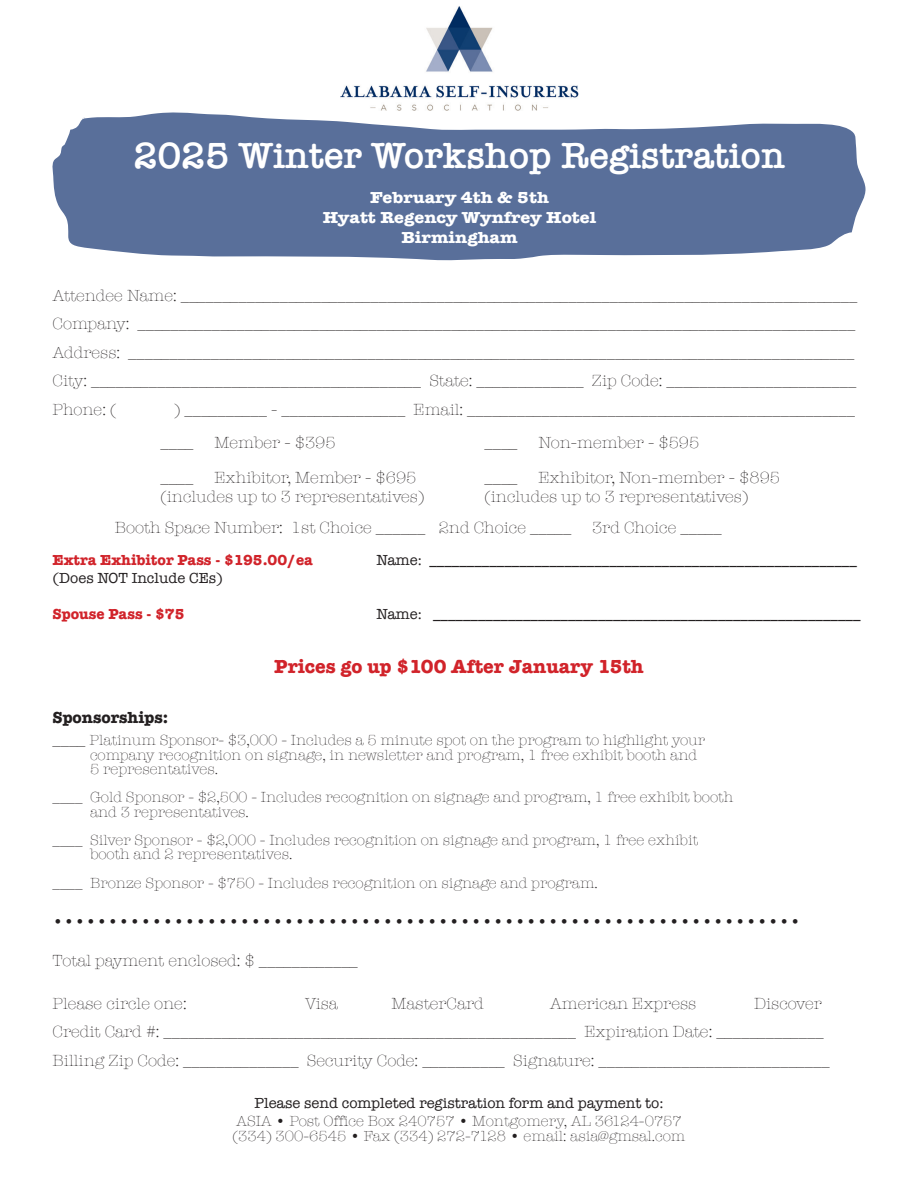
<style>
.page{position:relative;width:918px;height:1188px;background:#fff}
.page>*{position:absolute;margin:0;border:0;box-sizing:border-box;transform-origin:0 0}
.t1{font:600 37.5px "American Typewriter";color:#fff}
.t2{font:700 19.5px "American Typewriter";color:#d1232a}
.t3{font:300 16.5px "American Typewriter";color:#231f20}
.t4{font:700 16.5px "American Typewriter";color:#fff;scale:1.1 1}
.t5{font:700 16.5px "American Typewriter";color:#231f20}
.t6{font:300 15px "American Typewriter";color:#231f20}
.t7{font:15px "American Typewriter";color:#231f20}
.t8{font:700 15px "American Typewriter";color:#d1232a}
.s1{font-size:16.5px}
</style>
<div class="page">
<svg style="left:52px;top:112px;width:814px;height:149px;background:#7083a8"></svg>
<img style="left:340px;top:6px;width:239px;height:105px">
<p class="t1" style="left:134px;top:127px;width:653px">2025 Winter Workshop Registration</p>
<p class="t4" style="left:370px;top:183px;width:164px">February 4th &amp; 5th</p>
<p class="t4" style="left:323px;top:203px;width:250px">Hyatt Regency Wynfrey Hotel</p>
<p class="t4" style="left:401px;top:223px;width:107px">Birmingham</p>
<p class="t3" style="left:52px;top:283px;width:806px">Attendee Name: __________________________________________________________________________________</p>
<p class="t3" style="left:52px;top:312px;width:804px">Company: _______________________________________________________________________________________</p>
<p class="t3" style="left:52px;top:340px;width:803px">Address: ________________________________________________________________________________________</p>
<p class="t3" style="left:52px;top:369px;width:805px">City: ________________________________________ State: _____________ Zip Code: _______________________</p>
<p class="t3" style="left:52px;top:397px;width:65px">Phone: (</p>
<p class="t3" style="left:174px;top:397px;width:682px">) __________ - _______________ Email: _______________________________________________</p>
<p class="t3" style="left:161px;top:430px;width:34px">____</p>
<p class="t3" style="left:214px;top:430px;width:123px">Member - $395</p>
<p class="t3" style="left:539px;top:430px;width:162px">Non-member - $595</p>
<p class="t3" style="left:485px;top:430px;width:34px">____</p>
<p class="t3" style="left:160px;top:465px;width:34px">____</p>
<p class="t3" style="left:214px;top:465px;width:204px">Exhibitor, Member - $695</p>
<p class="t3" style="left:485px;top:465px;width:34px">____</p>
<p class="t3" style="left:539px;top:465px;width:243px">Exhibitor, Non-member - $895</p>
<p class="t3" style="left:160px;top:485px;width:265px">(includes up to 3 representatives)</p>
<p class="t3" style="left:484px;top:485px;width:265px">(includes up to 3 representatives)</p>
<p class="t3" style="left:115px;top:516px;width:458px">Booth Space Number: 1st Choice ______ 2nd Choice _____</p>
<p class="t3" style="left:592px;top:516px;width:131px">3rd Choice _____</p>
<p class="t8" style="left:52px;top:547px;width:262px">Extra Exhibitor Pass - $195.00/ea</p>
<p class="t7" style="left:376px;top:549px;width:482px">Name: _________________________________________________________</p>
<p class="t7" style="left:52px;top:567px;width:172px">(Does NOT Include CEs)</p>
<p class="t8" style="left:52px;top:601px;width:134px">Spouse Pass - $75</p>
<p class="t7" style="left:376px;top:603px;width:486px">Name: _________________________________________________________</p>
<p class="t2" style="left:274px;top:650px;width:371px">Prices go up $100 After January 15th</p>
<p class="t5" style="left:52px;top:703px;width:117px">Sponsorships:</p>
<p class="t6" style="left:52px;top:729px;width:654px"><span class="s1">____</span> Platinum Sponsor- $3,000 - Includes a 5 minute spot on the program to highlight your</p>
<p class="t6" style="left:90px;top:744px;width:609px">company recognition on signage, in newsletter and program, 1 free exhibit booth and</p>
<p class="t6" style="left:90px;top:758px;width:130px">5 representatives.</p>
<p class="t6" style="left:52px;top:786px;width:682px">____ Gold Sponsor - $2,500 - Includes recognition on signage and program, 1 free exhibit booth</p>
<p class="t6" style="left:90px;top:801px;width:160px">and 3 representatives.</p>
<p class="t6" style="left:52px;top:829px;width:647px">____ Silver Sponsor - $2,000 - Includes recognition on signage and program, 1 free exhibit</p>
<p class="t6" style="left:90px;top:843px;width:204px">booth and 2 representatives.</p>
<p class="t6" style="left:52px;top:872px;width:547px">____ Bronze Sponsor - $750 - Includes recognition on signage and program.</p>
<p class="t3" style="left:52px;top:909px;width:750px">••••••••••••••••••••••••••••••••••••••••••••••••••••••••••••••••••••</p>
<p class="t3" style="left:52px;top:948px;width:307px">Total payment enclosed: $ ____________</p>
<p class="t3" style="left:52px;top:991px;width:136px">Please circle one:</p>
<p class="t3" style="left:306px;top:991px;width:34px">Visa</p>
<p class="t3" style="left:392px;top:991px;width:94px">MasterCard</p>
<p class="t3" style="left:550px;top:991px;width:148px">American Express</p>
<p class="t3" style="left:754px;top:991px;width:69px">Discover</p>
<p class="t3" style="left:52px;top:1020px;width:773px">Credit Card #: __________________________________________________ Expiration Date: _____________</p>
<p class="t3" style="left:52px;top:1048px;width:779px">Billing Zip Code: ______________ Security Code: __________ Signature: ____________________________</p>
<p class="t7" style="left:255px;top:1092px;width:410px">Please send completed registration form and payment to:</p>
<p class="t6" style="left:236px;top:1110px;width:447px">ASIA • Post Office Box 240757 • Montgomery, AL 36124-0757</p>
<p class="t6" style="left:233px;top:1125px;width:454px">(334) 300-6545 • Fax (334) 272-7128 • email: asia@gmsal.com</p>
</div>
